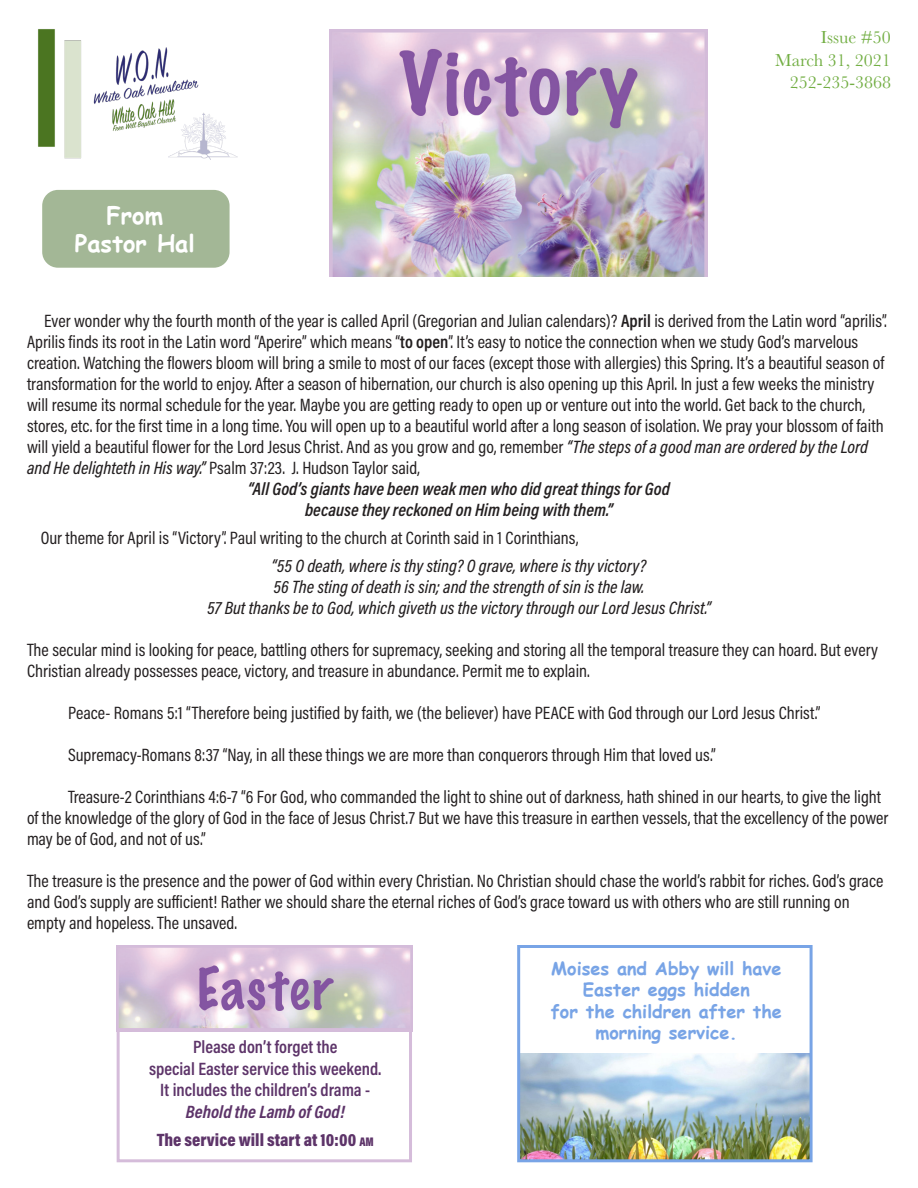
<style>
.page{position:relative;width:918px;height:1188px;background:#fff}
.page>*{position:absolute;margin:0;border:0;box-sizing:border-box;transform-origin:0 0}
.t1{font:700 23.7px "Comic Sans MS";color:#fff}
.t2{font:18px/21px "Acumin Pro Cond";color:#231f20}
.t3{font:italic 500 18px "Acumin Pro Cond";color:#231f20}
.t4{font:italic 600 18px "Acumin Pro Cond";color:#231f20}
.t5{font:600 18px "Acumin Pro Cond";color:#5d3469}
.t6{font:700 18px/21.6px "Comic Sans MS";color:#78a4e6;text-align:center}
.t7{font:18px "Baskerville";color:#72ae43}
.t8{font:900 18px "Acumin Pro Cond";color:#5d3469}
.t9{font:italic 700 18px "Acumin Pro Cond";color:#5d3469}
.s1{font-weight:600}
.s2{font-weight:500;font-style:italic}
.s3{font-size:12.6px}
</style>
<div class="page">
<img style="left:38px;top:29px;width:200px;height:131px">
<div style="left:42px;top:190px;width:188px;height:78px;background:#a3b796;border-radius:16px"></div>
<img style="left:329px;top:30px;width:379px;height:246px">
<img style="left:117px;top:945px;width:295px;height:83px">
<div style="left:117px;top:1028px;width:295px;height:134px;border:3px solid #d5bcda"></div>
<img style="left:521px;top:1053px;width:288px;height:105px">
<div style="left:517px;top:945px;width:296px;height:217px;border:3px solid #78a4e6"></div>
<p class="t1" style="left:107px;top:198px;width:58px">From</p>
<p class="t1" style="left:75px;top:226px;width:122px">Pastor Hal</p>
<p class="t7" style="left:821px;top:26px;width:72px">Issue #50</p>
<p class="t7" style="left:775px;top:48px;width:117px">March 31, 2021</p>
<p class="t7" style="left:790px;top:71px;width:103px">252-235-3868</p>
<p class="t2" style="left:27px;top:310px;width:861px;text-indent:17px">Ever wonder why the fourth month of the year is called April (Gregorian and Julian calendars)? <span class="s1">April</span> is derived from the Latin word “aprilis”.<br>Aprilis finds its root in the Latin word “Aperire” which means “<span class="s1">to open</span>”. It’s easy to notice the connection when we study God’s marvelous creation. Watching the flowers bloom will bring a smile to most of our faces (except those with allergies) this Spring. It’s a beautiful season of transformation for the world to enjoy. After a season of hibernation, our church is also opening up this April. In just a few weeks the ministry will resume its normal schedule for the year. Maybe you are getting ready to open up or venture out into the world. Get back to the church, stores, etc. for the first time in a long time. You will open up to a beautiful world after a long season of isolation. We pray your blossom of faith will yield a beautiful flower for the Lord Jesus Christ. And as you grow and go, remember <span class="s2">“The steps of a good man are ordered by the Lord and He delighteth in His way.”</span> Psalm 37:23. J. Hudson Taylor said,</p>
<p class="t4" style="left:248px;top:477px;width:424px">“All God’s giants have been weak men who did great things for God</p>
<p class="t4" style="left:305px;top:498px;width:309px">because they reckoned on Him being with them.”</p>
<p class="t2" style="left:41px;top:527px;width:539px">Our theme for April is “Victory”. Paul writing to the church at Corinth said in 1 Corinthians,</p>
<p class="t3" style="left:272px;top:554px;width:376px">“55 O death, where is thy sting? O grave, where is thy victory?</p>
<p class="t3" style="left:273px;top:575px;width:373px">56 The sting of death is sin; and the strength of sin is the law.</p>
<p class="t3" style="left:207px;top:596px;width:505px">57 But thanks be to God, which giveth us the victory through our Lord Jesus Christ.”</p>
<p class="t2" style="left:27px;top:639px;width:853px">The secular mind is looking for peace, battling others for supremacy, seeking and storing all the temporal treasure they can hoard. But every<br>Christian already possesses peace, victory, and treasure in abundance. Permit me to explain.</p>
<p class="t2" style="left:68px;top:702px;width:754px">Peace- Romans 5:1 “Therefore being justified by faith, we (the believer) have PEACE with God through our Lord Jesus Christ.”</p>
<p class="t2" style="left:68px;top:744px;width:649px">Supremacy-Romans 8:37 “Nay, in all these things we are more than conquerors through Him that loved us.”</p>
<p class="t2" style="left:27px;top:786px;width:863px;text-indent:41px">Treasure-2 Corinthians 4:6-7 “6 For God, who commanded the light to shine out of darkness, hath shined in our hearts, to give the light of the knowledge of the glory of God in the face of Jesus Christ.7 But we have this treasure in earthen vessels, that the excellency of the power may be of God, and not of us.”</p>
<p class="t2" style="left:27px;top:870px;width:858px">The treasure is the presence and the power of God within every Christian. No Christian should chase the world’s rabbit for riches. God’s grace and God’s supply are sufficient! Rather we should share the eternal riches of God’s grace toward us with others who are still running on empty and hopeless. The unsaved.</p>
<p class="t5" style="left:193px;top:1035px;width:146px">Please don’t forget the</p>
<p class="t5" style="left:149px;top:1057px;width:234px">special Easter service this weekend.</p>
<p class="t5" style="left:160px;top:1078px;width:211px">It includes the children’s drama -</p>
<p class="t9" style="left:186px;top:1100px;width:160px">Behold the Lamb of God!</p>
<p class="t8" style="left:157px;top:1128px;width:219px">The service will start at 10:00 <span class="s3">am</span></p>
<p class="t6" style="left:551px;top:957px;width:232px">Moises and Abby will have<br>Easter eggs hidden</p>
<p class="t6" style="left:551px;top:1000px;width:233px">for the children after the morning service.</p>
</div>
